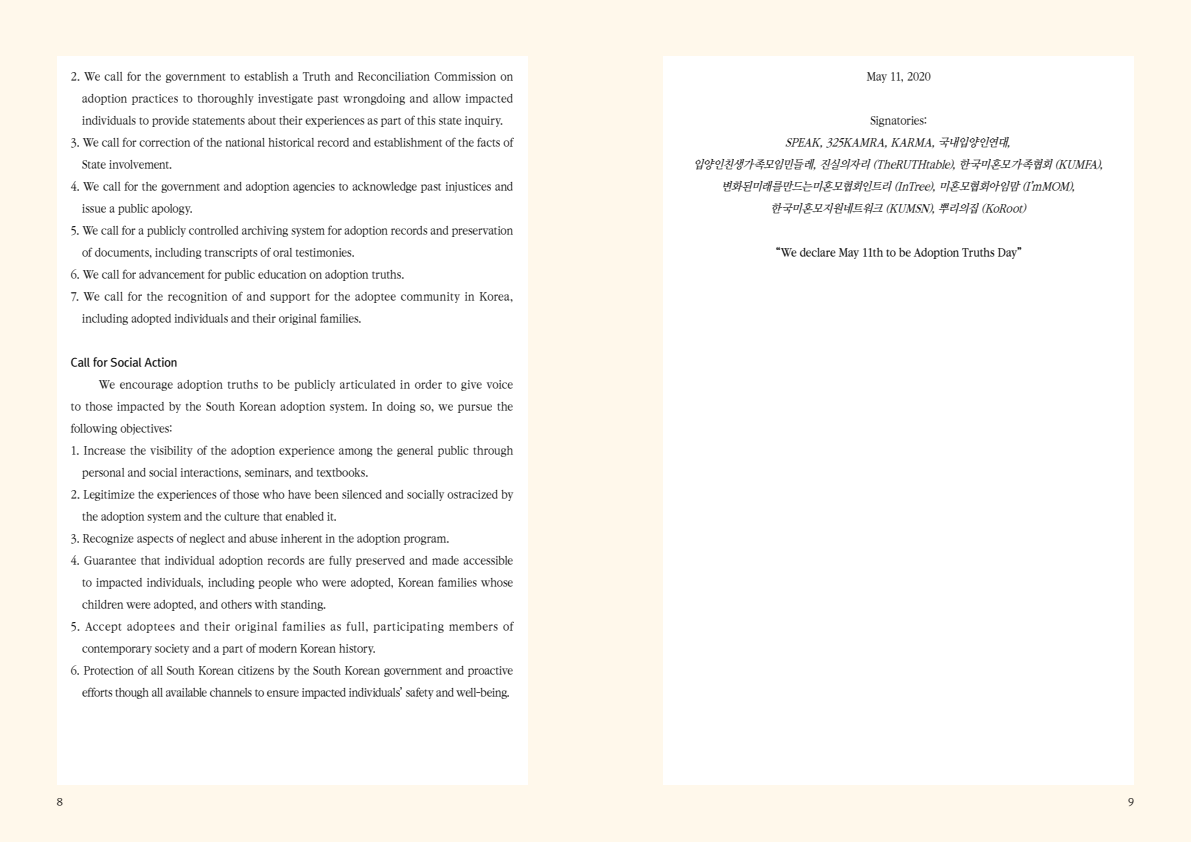
<style>
.page{position:relative;width:1191px;height:842px;background:#fff8eb}
.page>*{position:absolute;margin:0;border:0;box-sizing:border-box;transform-origin:0 0}
.t1{font:11.5px/22px "Rix Mj PM";color:#000}
.t2{font:italic 11.5px/22px "Rix Mj PM";color:#000;text-align:center}
.t3{font:11.5px/22px "Rix Mj PM";letter-spacing:.035em;color:#000}
.t4{font:11.5px "Rix Mj PB";letter-spacing:-.005em;color:#000}
.t5{font:11.5px "Rix Go PSB";letter-spacing:-.01em;color:#000}
.t6{font:10px "Rix Go PR";color:#000}
</style>
<div class="page">
<div style="left:57px;top:57px;width:470px;height:728px;background:#fff"></div>
<div style="left:663px;top:57px;width:471px;height:728px;background:#fff"></div>
<p class="t1" style="left:82px;top:66px;width:432px;text-align:justify;text-indent:-11px">2. We call for the government to establish a Truth and Reconciliation Commission on adoption practices to thoroughly investigate past wrongdoing and allow impacted individuals to provide statements about their experiences as part of this state inquiry.</p>
<p class="t1" style="left:82px;top:132px;width:432px;text-indent:-11px">3. We call for correction of the national historical record and establishment of the facts of<br>State involvement.</p>
<p class="t1" style="left:82px;top:176px;width:432px;text-indent:-11px">4. We call for the government and adoption agencies to acknowledge past injustices and issue a public apology.</p>
<p class="t1" style="left:82px;top:220px;width:432px;text-indent:-11px">5. We call for a publicly controlled archiving system for adoption records and preservation of documents, including transcripts of oral testimonies.</p>
<p class="t1" style="left:71px;top:264px;width:335px">6. We call for advancement for public education on adoption truths.</p>
<p class="t1" style="left:82px;top:286px;width:432px;text-indent:-11px">7. We call for the recognition of and support for the adoptee community in Korea, including adopted individuals and their original families.</p>
<p class="t5" style="left:71px;top:357px;width:108px">Call for Social Action</p>
<p class="t1" style="left:71px;top:374px;width:444px;text-align:justify;text-indent:28px">We encourage adoption truths to be publicly articulated in order to give voice to those impacted by the South Korean adoption system. In doing so, we pursue the following objectives:</p>
<p class="t1" style="left:82px;top:440px;width:432px;text-indent:-11px">1. Increase the visibility of the adoption experience among the general public through personal and social interactions, seminars, and textbooks.</p>
<p class="t1" style="left:82px;top:484px;width:432px;text-indent:-11px">2. Legitimize the experiences of those who have been silenced and socially ostracized by the adoption system and the culture that enabled it.</p>
<p class="t1" style="left:71px;top:528px;width:380px">3. Recognize aspects of neglect and abuse inherent in the adoption program.</p>
<p class="t1" style="left:82px;top:550px;width:432px;text-align:justify;text-indent:-11px">4. Guarantee that individual adoption records are fully preserved and made accessible to impacted individuals, including people who were adopted, Korean families whose children were adopted, and others with standing.</p>
<p class="t3" style="left:82px;top:616px;width:432px;text-indent:-11px">5. Accept adoptees and their original families as full, participating members of contemporary society and a part of modern Korean history.</p>
<p class="t1" style="left:71px;top:660px;width:444px;text-align:right">6. Protection of all South Korean citizens by the South Korean government and proactive efforts though all available channels to ensure impacted individuals’ safety and well-being.</p>
<p class="t1" style="left:866px;top:66px;width:66px">May 11, 2020</p>
<p class="t1" style="left:870px;top:110px;width:58px">Signatories:</p>
<p class="t2" style="left:693px;top:132px;width:415px">SPEAK,325KAMRA,KARMA,국내입양인연대,<br>입양인친생가족모임민들레,진실의자리 (TheRUTHtable),한국미혼모가족협회 (KUMFA), 변화된미래를만드는미혼모협회인트리 (InTree),미혼모협회아임맘 (I’mMOM), 한국미혼모지원네트워크 (KUMSN),뿌리의집 (KoRoot)</p>
<p class="t4" style="left:775px;top:247px;width:248px">“We declare May 11th to be Adoption Truths Day”</p>
<p class="t6" style="left:57px;top:797px;width:8px">8</p>
<p class="t6" style="left:1128px;top:797px;width:8px">9</p>
</div>
